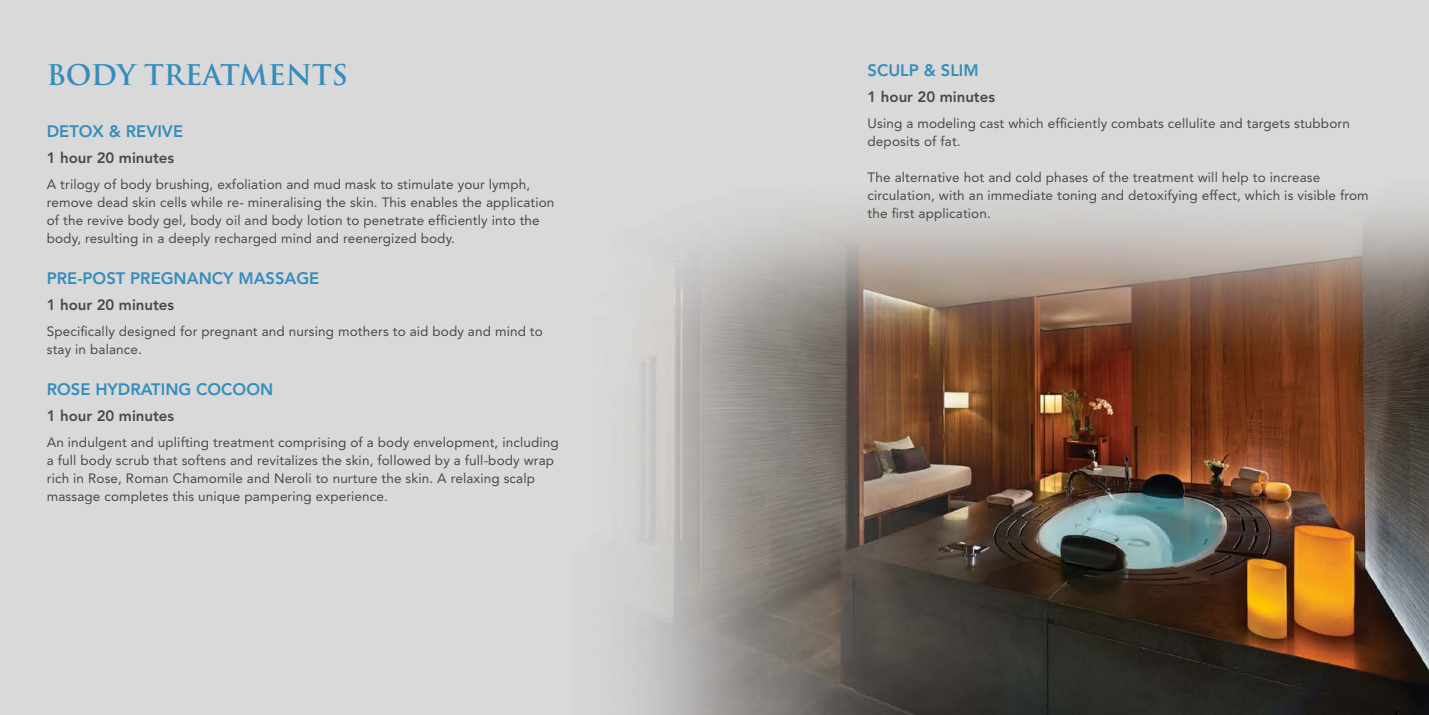
<style>
.page{position:relative;width:1429px;height:715px;background:#fff}
.page>*{position:absolute;margin:0;border:0;box-sizing:border-box;transform-origin:0 0}
.t1{font:700 27.75px "Trajan Pro";color:#348dbc}
.t2{font:800 16.5px "Avenir";color:#348dbc}
.t3{font:800 15px "Avenir";color:#494948}
.t4{font:13.5px/18px "Avenir";letter-spacing:.01em;color:#494948}
</style>
<div class="page">
<img style="left:0;top:0;width:1429px;height:714px">
<h1 class="t1" style="left:47px;top:57px;width:303px">BODY TREATMENTS</h1>
<p class="t2" style="left:47px;top:122px;width:138px">DETOX &amp; REVIVE</p>
<p class="t3" style="left:47px;top:148px;width:129px">1 hour 20 minutes</p>
<p class="t4" style="left:47px;top:175px;width:509px">A trilogy of body brushing, exfoliation and mud mask to stimulate your lymph, remove dead skin cells while re- mineralising the skin. This enables the application of the revive body gel, body oil and body lotion to penetrate efficiently into the body, resulting in a deeply recharged mind and reenergized body.</p>
<p class="t2" style="left:47px;top:269px;width:274px">PRE-POST PREGNANCY MASSAGE</p>
<p class="t3" style="left:47px;top:295px;width:129px">1 hour 20 minutes</p>
<p class="t4" style="left:47px;top:322px;width:497px">Specifically designed for pregnant and nursing mothers to aid body and mind to stay in balance.</p>
<p class="t2" style="left:47px;top:379px;width:228px">ROSE HYDRATING COCOON</p>
<p class="t3" style="left:47px;top:406px;width:129px">1 hour 20 minutes</p>
<p class="t4" style="left:47px;top:433px;width:513px">An indulgent and uplifting treatment comprising of a body envelopment, including a full body scrub that softens and revitalizes the skin, followed by a full-body wrap rich in Rose, Roman Chamomile and Neroli to nurture the skin. A relaxing scalp massage completes this unique pampering experience.</p>
<p class="t2" style="left:867px;top:61px;width:113px">SCULP &amp; SLIM</p>
<p class="t3" style="left:867px;top:87px;width:129px">1 hour 20 minutes</p>
<p class="t4" style="left:867px;top:114px;width:484px">Using a modeling cast which efficiently combats cellulite and targets stubborn deposits of fat.</p>
<p class="t4" style="left:867px;top:168px;width:503px">The alternative hot and cold phases of the treatment will help to increase circulation, with an immediate toning and detoxifying effect, which is visible from the first application.</p>
</div>
